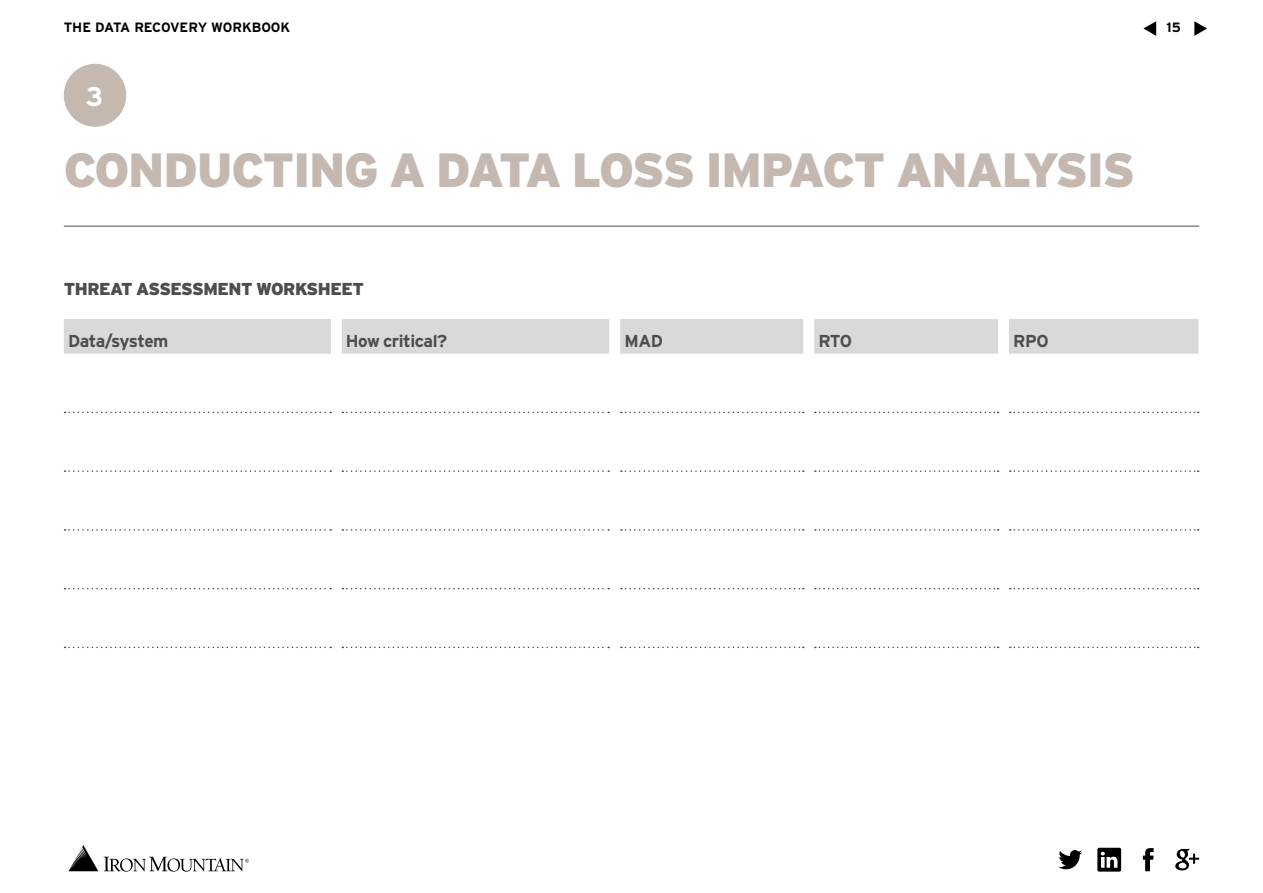
<style>
.page{position:relative;width:1263px;height:893px;background:#fff}
.page>*{position:absolute;margin:0;border:0;box-sizing:border-box;transform-origin:0 0}
.t1{font:900 48px "Interstate";letter-spacing:-.025em;color:#c5b8b1}
.t2{font:700 27px "Interstate";color:#fff}
.t3{font:700 17.25px "Interstate";letter-spacing:-.025em;color:#4d4d4f}
.t4{font:900 17.25px "Interstate";letter-spacing:-.03em;color:#4d4d4f}
.t5{font:700 13.5px "Interstate";color:#000}
</style>
<div class="page">
<hr style="left:64px;top:226px;width:1135px;height:1px;background:#4d4d4f">
<svg style="left:1143px;top:848px;width:10px;height:23px"></svg>
<svg style="left:1097px;top:848px;width:24px;height:24px"></svg>
<svg style="left:1058px;top:850px;width:24px;height:19px"></svg>
<svg style="left:1175px;top:849px;width:24px;height:21px"></svg>
<svg style="left:1194px;top:21px;width:13px;height:15px"></svg>
<svg style="left:1143px;top:21px;width:13px;height:15px"></svg>
<svg style="left:69px;top:845px;width:29px;height:26px"></svg>
<svg style="left:104px;top:857px;width:145px;height:15px"></svg>
<div style="left:64px;top:64px;width:62px;height:63px;background:#c5b8b1;border-radius:50%"></div>
<div style="left:64px;top:319px;width:1134px;height:35px;background:#d7d9da"></div>
<svg style="left:65px;top:412px;width:266px;height:1px"></svg>
<svg style="left:342px;top:412px;width:267px;height:1px"></svg>
<svg style="left:621px;top:412px;width:183px;height:1px"></svg>
<svg style="left:815px;top:412px;width:184px;height:1px"></svg>
<svg style="left:1010px;top:412px;width:189px;height:1px"></svg>
<svg style="left:65px;top:470px;width:266px;height:2px"></svg>
<svg style="left:342px;top:470px;width:267px;height:2px"></svg>
<svg style="left:621px;top:470px;width:183px;height:2px"></svg>
<svg style="left:815px;top:470px;width:184px;height:2px"></svg>
<svg style="left:1010px;top:470px;width:189px;height:2px"></svg>
<svg style="left:65px;top:529px;width:266px;height:2px"></svg>
<svg style="left:342px;top:529px;width:267px;height:2px"></svg>
<svg style="left:621px;top:529px;width:183px;height:2px"></svg>
<svg style="left:815px;top:529px;width:184px;height:2px"></svg>
<svg style="left:1010px;top:529px;width:189px;height:2px"></svg>
<svg style="left:65px;top:588px;width:266px;height:1px"></svg>
<svg style="left:342px;top:588px;width:267px;height:1px"></svg>
<svg style="left:621px;top:588px;width:183px;height:1px"></svg>
<svg style="left:815px;top:588px;width:184px;height:1px"></svg>
<svg style="left:1010px;top:588px;width:189px;height:1px"></svg>
<svg style="left:65px;top:647px;width:266px;height:1px"></svg>
<svg style="left:342px;top:647px;width:267px;height:1px"></svg>
<svg style="left:621px;top:647px;width:183px;height:1px"></svg>
<svg style="left:815px;top:647px;width:184px;height:1px"></svg>
<svg style="left:1010px;top:647px;width:189px;height:1px"></svg>
<p class="t5" style="left:64px;top:20px;width:228px">THE DATA RECOVERY WORKBOOK</p>
<p class="t5" style="left:1166px;top:20px;width:16px">15</p>
<p class="t2" style="left:86px;top:82px;width:19px">3</p>
<p class="t1" style="left:64px;top:143px;width:1073px">CONDUCTING A DATA LOSS IMPACT ANALYSIS</p>
<p class="t4" style="left:64px;top:279px;width:302px">THREAT ASSESSMENT WORKSHEET</p>
<p class="t3" style="left:68px;top:332px;width:102px">Data/system</p>
<p class="t3" style="left:346px;top:332px;width:103px">How critical?</p>
<p class="t3" style="left:624px;top:332px;width:40px">MAD</p>
<p class="t3" style="left:818px;top:332px;width:35px">RTO</p>
<p class="t3" style="left:1013px;top:332px;width:37px">RPO</p>
</div>
